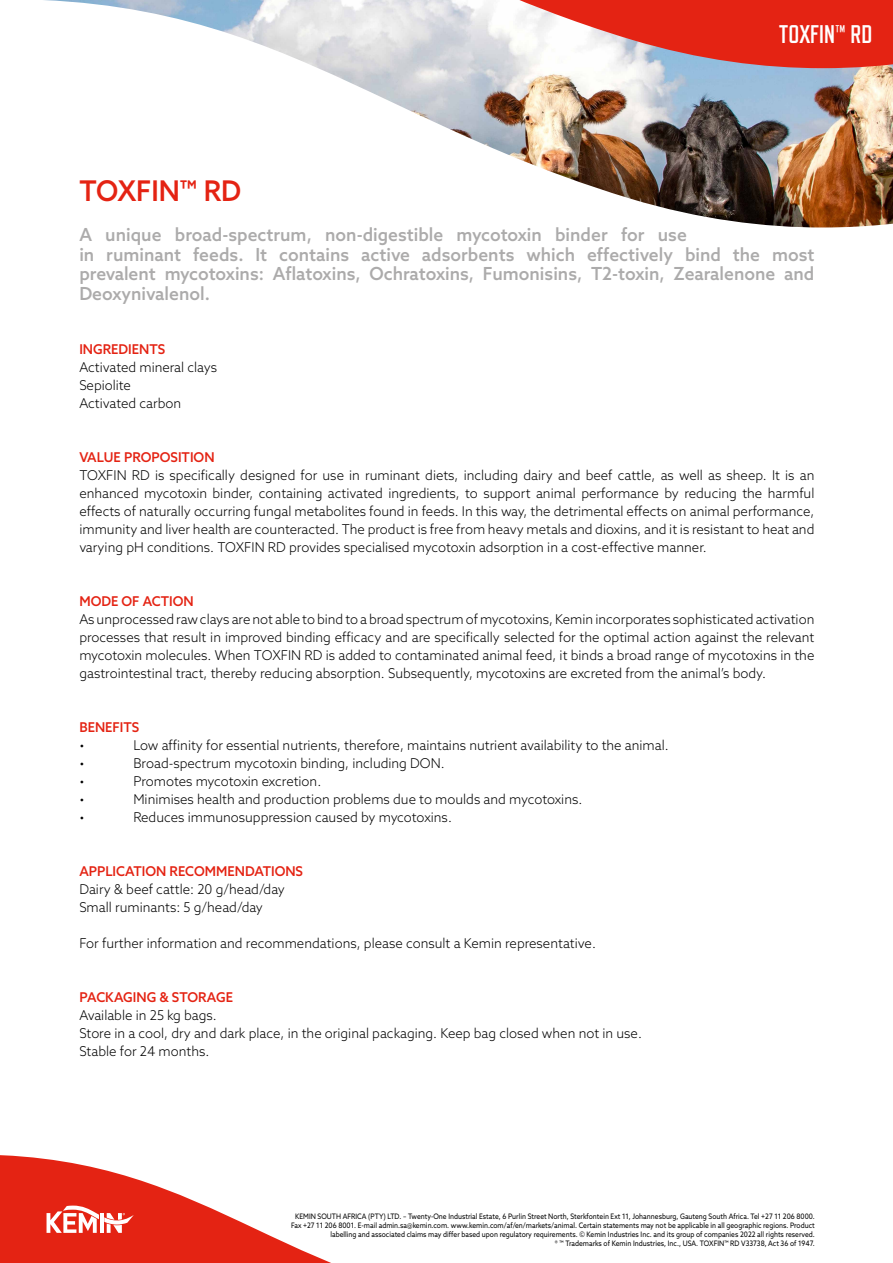
<style>
.page{position:relative;width:893px;height:1263px;background:#fff}
.page>*{position:absolute;margin:0;border:0;box-sizing:border-box;transform-origin:0 0}
.t1{font:500 28.5px "Azo Sans";color:#e42313;scale:.95 1}
.t2{font:700 25.5px "Refrigerator Deluxe";color:#fff;scale:.95 1}
.t3{font:500 18px/19.5px "Azo Sans";color:#acabab}
.t4{font:300 13.5px/18px "Azo Sans";color:#000}
.t5{font:500 13.5px "Azo Sans";color:#e42313}
.t6{font:7.5px/9px "Azo Sans";color:#000;text-align:right;scale:.9 1}
</style>
<div class="page">
<img style="left:44px;top:0;width:849px;height:227px">
<svg style="left:469px;top:0;width:424px;height:68px"></svg>
<svg style="left:0;top:1155px;width:331px;height:108px"></svg>
<h2 class="t2" style="left:779px;top:20px;width:100px">TOXFIN™ RD</h2>
<h1 class="t1" style="left:79px;top:172px;width:172px">TOXFIN™ RD</h1>
<p class="t3" style="left:79px;top:225px;width:737px">A unique broad-spectrum, non-digestible mycotoxin binder for use<br>in ruminant feeds. It contains active adsorbents which effectively bind the most prevalent mycotoxins: Aflatoxins, Ochratoxins, Fumonisins, T2-toxin, Zearalenone and Deoxynivalenol.</p>
<p class="t5" style="left:79px;top:340px;width:87px">INGREDIENTS</p>
<p class="t4" style="left:79px;top:358px;width:139px">Activated mineral clays<br>Sepiolite<br>Activated carbon</p>
<p class="t5" style="left:79px;top:448px;width:137px">VALUE PROPOSITION</p>
<p class="t4" style="left:79px;top:466px;width:737px;text-align:justify">TOXFIN RD is specifically designed for use in ruminant diets, including dairy and beef cattle, as well as sheep. It is an enhanced mycotoxin binder, containing activated ingredients, to support animal performance by reducing the harmful effects of naturally occurring fungal metabolites found in feeds. In this way, the detrimental effects on animal performance, immunity and liver health are counteracted. The product is free from heavy metals and dioxins, and it is resistant to heat and varying pH conditions. TOXFIN RD provides specialised mycotoxin adsorption in a cost-effective manner.</p>
<p class="t5" style="left:79px;top:592px;width:116px">MODE OF ACTION</p>
<p class="t4" style="left:79px;top:610px;width:737px;text-align:justify">As unprocessed raw clays are not able to bind to a broad spectrum of mycotoxins, Kemin incorporates sophisticated activation processes that result in improved binding efficacy and are specifically selected for the optimal action against the relevant mycotoxin molecules. When TOXFIN RD is added to contaminated animal feed, it binds a broad range of mycotoxins in the gastrointestinal tract, thereby reducing absorption. Subsequently, mycotoxins are excreted from the animal’s body.</p>
<p class="t5" style="left:79px;top:718px;width:61px">BENEFITS</p>
<p class="t4" style="left:79px;top:736px;width:7px">•</p>
<p class="t4" style="left:133px;top:736px;width:537px">Low affinity for essential nutrients, therefore, maintains nutrient availability to the animal.</p>
<p class="t4" style="left:79px;top:754px;width:7px">•</p>
<p class="t4" style="left:133px;top:754px;width:313px">Broad-spectrum mycotoxin binding, including DON.</p>
<p class="t4" style="left:79px;top:772px;width:7px">•</p>
<p class="t4" style="left:133px;top:772px;width:189px">Promotes mycotoxin excretion.</p>
<p class="t4" style="left:79px;top:790px;width:7px">•</p>
<p class="t4" style="left:133px;top:790px;width:450px">Minimises health and production problems due to moulds and mycotoxins.</p>
<p class="t4" style="left:79px;top:808px;width:7px">•</p>
<p class="t4" style="left:133px;top:808px;width:320px">Reduces immunosuppression caused by mycotoxins.</p>
<p class="t5" style="left:79px;top:862px;width:225px">APPLICATION RECOMMENDATIONS</p>
<p class="t4" style="left:79px;top:880px;width:207px">Dairy &amp; beef cattle: 20 g/head/day<br>Small ruminants: 5 g/head/day</p>
<p class="t4" style="left:79px;top:934px;width:518px">For further information and recommendations, please consult a Kemin representative.</p>
<p class="t5" style="left:79px;top:988px;width:155px">PACKAGING &amp; STORAGE</p>
<p class="t4" style="left:79px;top:1006px;width:564px">Available in 25 kg bags.<br>Store in a cool, dry and dark place, in the original packaging. Keep bag closed when not in use.<br>Stable for 24 months.</p>
<p class="t6" style="left:291px;top:1212px;width:583px">KEMIN SOUTH AFRICA (PTY) LTD. – Twenty-One Industrial Estate, 6 Purlin Street North, Sterkfontein Ext 11, Johannesburg, Gauteng South Africa. Tel +27 11 206 8000.<br>Fax +27 11 206 8001. E-mail admin.sa@kemin.com. www.kemin.com/af/en/markets/animal. Certain statements may not be applicable in all geographic regions. Product labelling and associated claims may differ based upon regulatory requirements. © Kemin Industries Inc. and its group of companies 2022 all rights reserved.<br>® ™ Trademarks of Kemin Industries, Inc., USA. TOXFIN™ RD V33738, Act 36 of 1947.</p>
</div>
